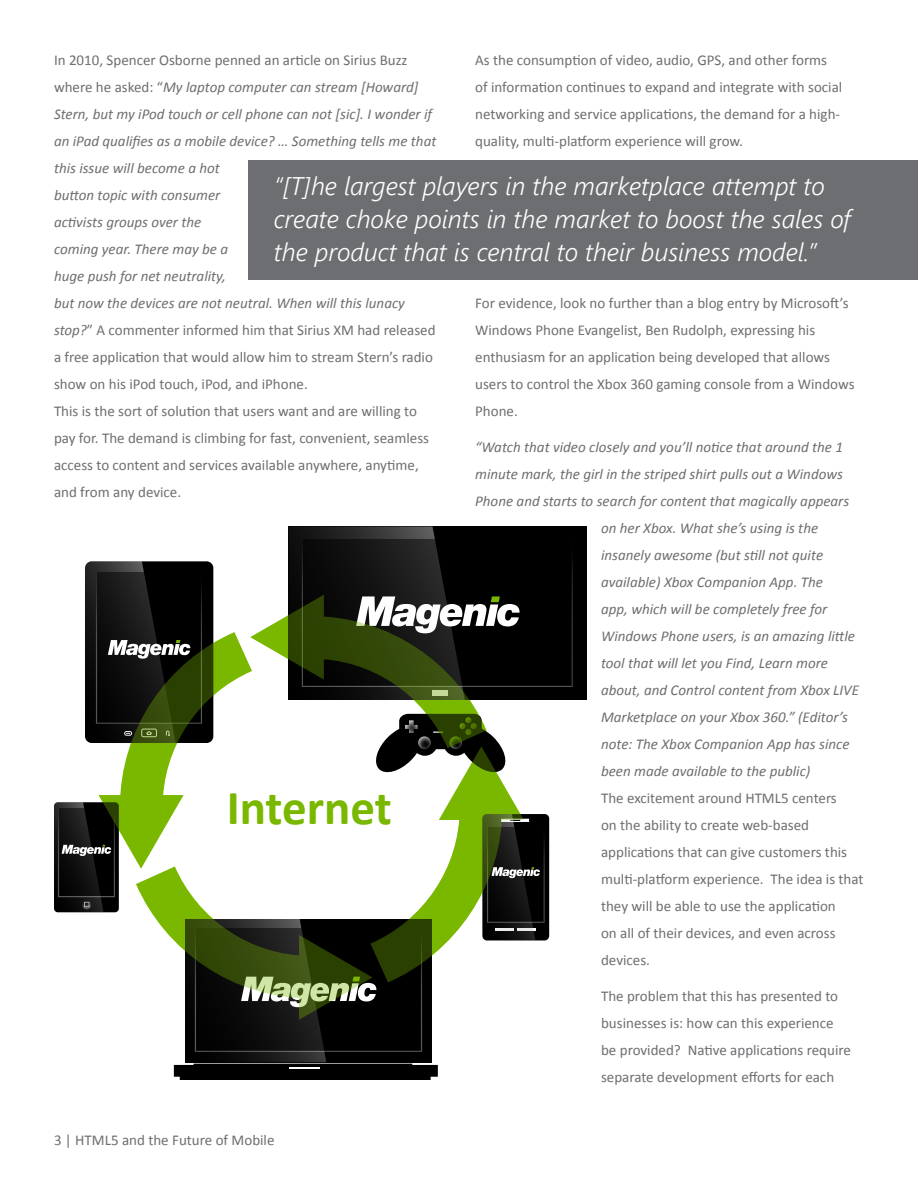
<style>
.page{position:relative;width:918px;height:1188px;background:#fff}
.page>*{position:absolute;margin:0;border:0;box-sizing:border-box;transform-origin:0 0}
.t1{font:700 49.05px "Calibri";color:#7ab800}
.t2{font:italic 300 25.5px/33px "Segoe UI";color:#fff}
.t3{font:15px/27px "Calibri";color:#6d6e71}
.t4{font:italic 15px "Calibri";color:#6d6e71}
.s1{font-style:italic}
</style>
<div class="page">
<div style="left:289px;top:526px;width:298px;height:174px;background:#000"></div>
<svg style="left:54px;top:526px;width:519px;height:554px"></svg>
<div style="left:248px;top:160px;width:670px;height:120px;background:#6d6e71"></div>
<p class="t3" style="left:54px;top:47px;width:384px">In 2010, Spencer Osborne penned an article on Sirius Buzz where he asked: “<span class="s1">My laptop computer can stream [Howard] Stern, but my iPod touch or cell phone can not [sic]. I wonder if an iPad qualifies as a mobile device? … Something tells me that this issue will become a hot<br>button topic with consumer<br>activists groups over the<br>coming year. There may be a<br>huge push for net neutrality,<br>but now the devices are not neutral. When will this lunacy stop?</span>” A commenter informed him that Sirius XM had released a free application that would allow him to stream Stern’s radio show on his iPod touch, iPod, and iPhone.<br>This is the sort of solution that users want and are willing to pay for. The demand is climbing for fast, convenient, seamless access to content and services available anywhere, anytime, and from any device.</p>
<p class="t3" style="left:475px;top:47px;width:369px">As the consumption of video, audio, GPS, and other forms of information continues to expand and integrate with social networking and service applications, the demand for a high&shy;quality, multi-platform experience will grow.</p>
<h2 class="t2" style="left:274px;top:168px;width:578px">“[T]he largest players in the marketplace attempt to create choke points in the market to boost the sales of the product that is central to their business model.”</h2>
<p class="t3" style="left:475px;top:290px;width:381px">For evidence, look no further than a blog entry by Microsoft’s Windows Phone Evangelist, Ben Rudolph, expressing his enthusiasm for an application being developed that allows users to control the Xbox 360 gaming console from a Windows Phone.</p>
<p class="t4" style="left:475px;top:437px;width:369px">“Watch that video closely and you’ll notice that around the 1</p>
<p class="t4" style="left:475px;top:464px;width:369px">minute mark, the girl in the striped shirt pulls out a Windows</p>
<p class="t4" style="left:475px;top:491px;width:376px">Phone and starts to search for content that magically appears</p>
<p class="t4" style="left:601px;top:518px;width:219px">on her Xbox. What she’s using is the</p>
<p class="t4" style="left:601px;top:545px;width:224px">insanely awesome (but still not quite</p>
<p class="t4" style="left:601px;top:572px;width:223px">available) Xbox Companion App. The</p>
<p class="t4" style="left:601px;top:599px;width:228px">app, which will be completely free for</p>
<p class="t4" style="left:601px;top:626px;width:255px">Windows Phone users, is an amazing little</p>
<p class="t4" style="left:601px;top:653px;width:228px">tool that will let you Find, Learn more</p>
<p class="t4" style="left:601px;top:680px;width:260px">about, and Control content from Xbox LIVE</p>
<p class="t4" style="left:601px;top:707px;width:248px">Marketplace on your Xbox 360.” (Editor’s</p>
<p class="t4" style="left:601px;top:734px;width:250px">note: The Xbox Companion App has since</p>
<p class="t4" style="left:601px;top:761px;width:211px">been made available to the public)</p>
<p class="t3" style="left:601px;top:785px;width:264px">The excitement around HTML5 centers<br>on the ability to create web-based applications that can give customers this multi-platform experience. The idea is that they will be able to use the application<br>on all of their devices, and even across devices.</p>
<p class="t3" style="left:601px;top:983px;width:251px">The problem that this has presented to businesses is: how can this experience be provided? Native applications require separate development efforts for each</p>
<h1 class="t1" style="left:227px;top:777px;width:167px">Internet</h1>
<p class="t3" style="left:54px;top:1127px;width:222px">3 | HTML5 and the Future of Mobile</p>
</div>
